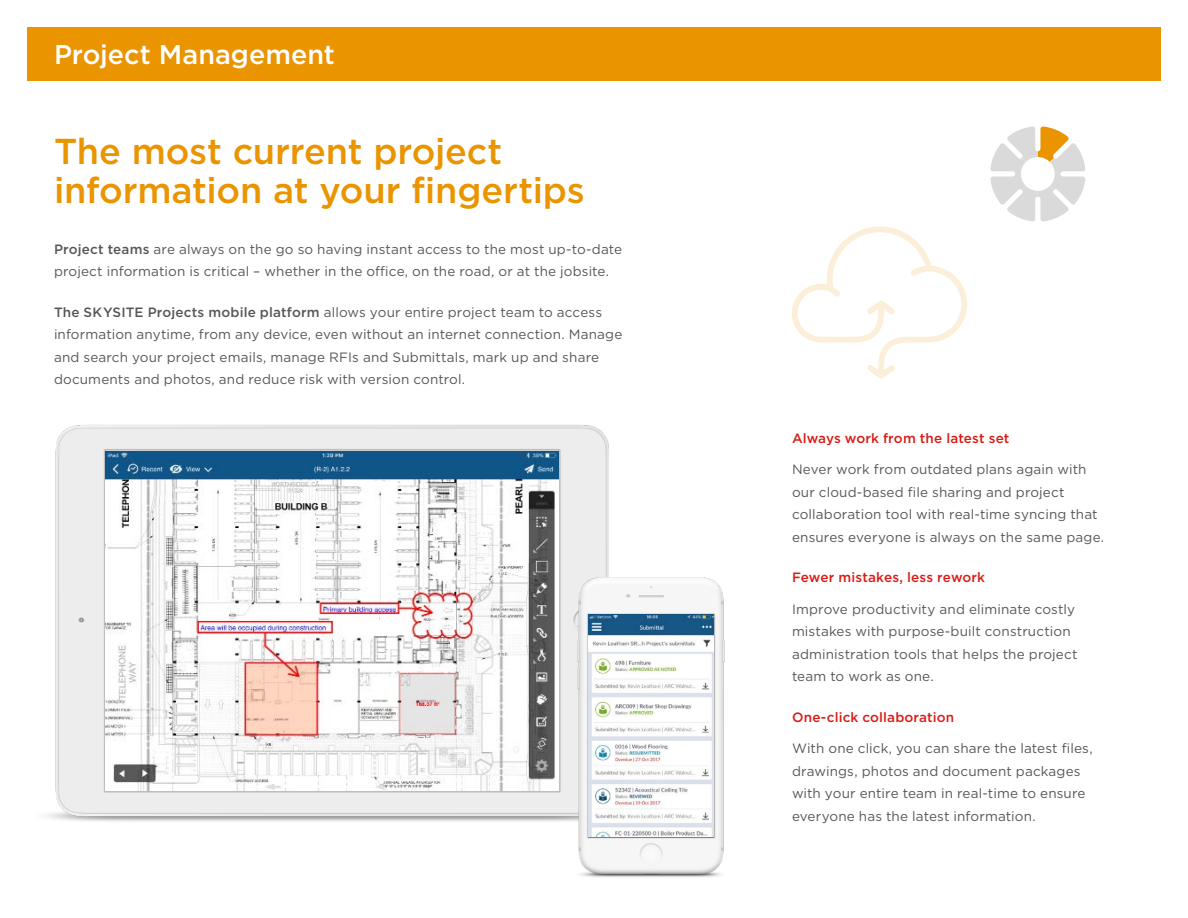
<style>
.page{position:relative;width:1188px;height:918px;background:#fff}
.page>*{position:absolute;margin:0;border:0;box-sizing:border-box;transform-origin:0 0}
.t1{font:500 36px/39px "Gotham";letter-spacing:-.005em;color:#ea9400}
.t2{font:500 27px "Gotham";color:#fff}
.t3{font:13.5px/22.5px "Gotham";letter-spacing:.01em;color:#575756}
.t4{font:500 13.5px "Gotham";letter-spacing:.01em;color:#da1c16}
.s1{font-weight:500}
</style>
<div class="page">
<div style="left:27px;top:27px;width:1134px;height:54px;background:#ea9400"></div>
<img style="left:47px;top:424px;width:562px;height:398px">
<img style="left:105px;top:451px;width:453px;height:339px">
<img style="left:563px;top:565px;width:162px;height:313px">
<img style="left:588px;top:614px;width:126px;height:223px">
<svg style="left:990px;top:126px;width:95px;height:96px"></svg>
<svg style="left:792px;top:226px;width:175px;height:153px"></svg>
<h2 class="t2" style="left:54px;top:37px;width:283px">Project Management</h2>
<h1 class="t1" style="left:54px;top:131px;width:532px">The most current project information at your fingertips</h1>
<p class="t3" style="left:54px;top:237px;width:570px"><span class="s1">Project teams</span> are always on the go so having instant access to the most up-to-date project information is critical – whether in the office, on the road, or at the jobsite.</p>
<p class="t3" style="left:54px;top:300px;width:570px"><span class="s1">The SKYSITE Projects mobile platform</span> allows your entire project team to access information anytime, from any device, even without an internet connection. Manage and search your project emails, manage RFIs and Submittals, mark up and share documents and photos, and reduce risk with version control.</p>
<p class="t4" style="left:792px;top:429px;width:219px">Always work from the latest set</p>
<p class="t3" style="left:792px;top:458px;width:314px">Never work from outdated plans again with our cloud-based file sharing and project collaboration tool with real-time syncing that ensures everyone is always on the same page.</p>
<p class="t4" style="left:792px;top:569px;width:195px">Fewer mistakes, less rework</p>
<p class="t3" style="left:792px;top:597px;width:287px">Improve productivity and eliminate costly mistakes with purpose-built construction administration tools that helps the project team to work as one.</p>
<p class="t4" style="left:792px;top:708px;width:164px">One-click collaboration</p>
<p class="t3" style="left:792px;top:737px;width:302px">With one click, you can share the latest files, drawings, photos and document packages with your entire team in real-time to ensure everyone has the latest information.</p>
</div>
